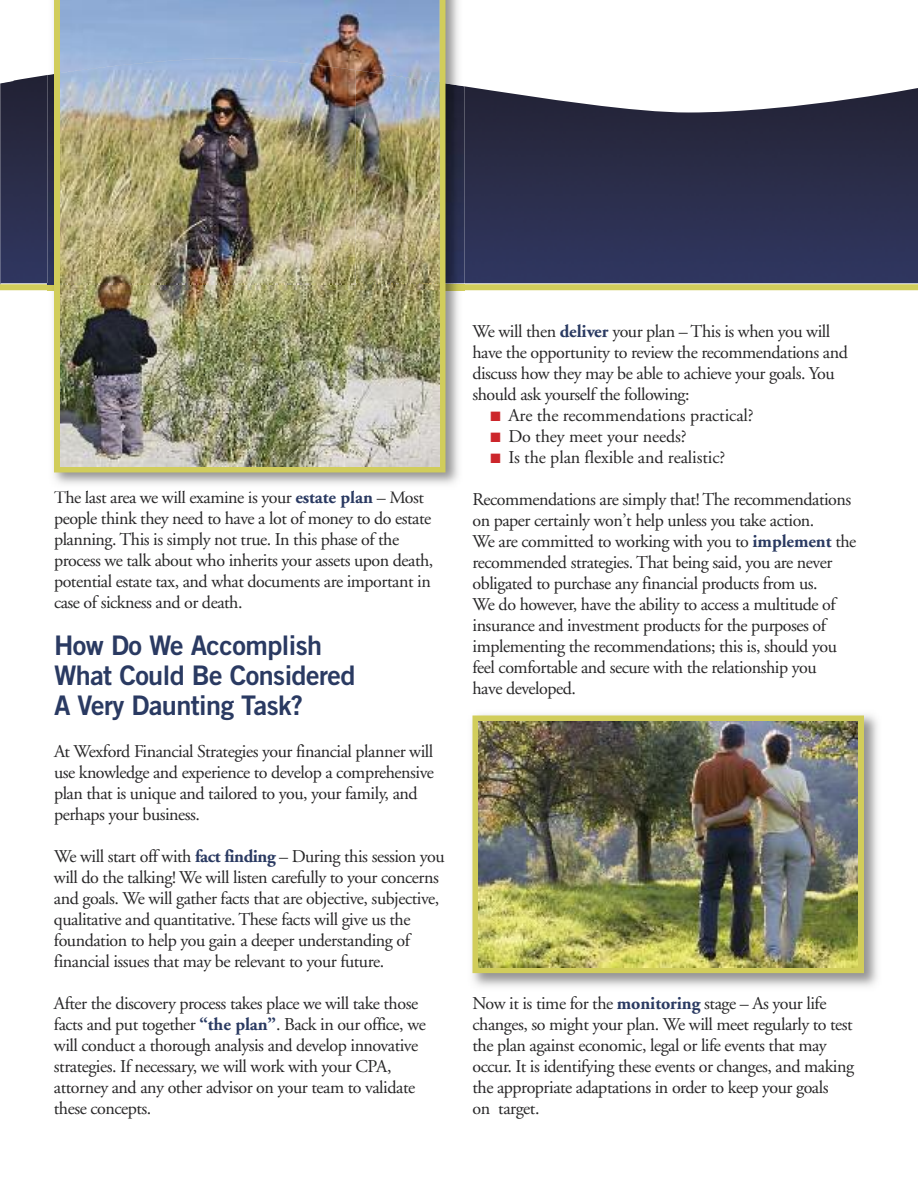
<style>
.page{position:relative;width:918px;height:1188px;background:#fff}
.page>*{position:absolute;margin:0;border:0;box-sizing:border-box;transform-origin:0 0}
.t1{font:27px/30px "Trade Gothic Bold Two";letter-spacing:-.02em;color:#2a3a62}
.t2{font:18px/21px "Adobe Garamond";letter-spacing:-.025em;color:#272627}
.t3{font:18px "Adobe Garamond";letter-spacing:-.005em;color:#272627}
.s1{font-weight:700;color:#2a3a62}
.s2{color:#cc262b}
</style>
<div class="page">
<img style="left:0;top:112px;width:918px;height:172px">
<img style="left:472px;top:714px;width:406px;height:273px">
<div style="left:472px;top:716px;width:392px;height:257px;border:6px solid #d1cd5b"></div>
<img style="left:478px;top:722px;width:380px;height:245px">
<svg style="left:0;top:75px;width:918px;height:37px"></svg>
<img style="left:48px;top:290px;width:417px;height:202px">
<img style="left:446px;top:86px;width:19px;height:204px">
<svg style="left:48px;top:283px;width:6px;height:7px"></svg>
<img style="left:48px;top:75px;width:6px;height:208px">
<img style="left:54px;top:491px;width:53px;height:1px">
<img style="left:446px;top:0;width:19px;height:86px">
<img style="left:48px;top:0;width:6px;height:75px">
<svg style="left:54px;top:0;width:392px;height:472px;background:#cdc95f"></svg>
<img style="left:60px;top:283px;width:380px;height:183px">
<img style="left:356px;top:83px;width:84px;height:200px">
<img style="left:60px;top:83px;width:296px;height:200px">
<img style="left:60px;top:0;width:380px;height:83px">
<p class="t2" style="left:54px;top:489px;width:381px">The last area we will examine is your <span class="s1">estate plan</span> – Most people think they need to have a lot of money to do estate planning. This is simply not true. In this phase of the process we talk about who inherits your assets upon death, potential estate tax, and what documents are important in case of sickness and or death.</p>
<h1 class="t1" style="left:54px;top:632px;width:303px">How Do We Accomplish<br>What Could Be Considered<br>A Very Daunting Task?</h1>
<p class="t2" style="left:54px;top:742px;width:382px">At Wexford Financial Strategies your financial planner will use knowledge and experience to develop a comprehensive plan that is unique and tailored to you, your family, and perhaps your business.</p>
<p class="t2" style="left:54px;top:847px;width:392px">We will start off with <span class="s1">fact finding</span> – During this session you will do the talking! We will listen carefully to your concerns and goals. We will gather facts that are objective, subjective, qualitative and quantitative. These facts will give us the foundation to help you gain a deeper understanding of financial issues that may be relevant to your future.</p>
<p class="t2" style="left:54px;top:994px;width:373px">After the discovery process takes place we will take those facts and put together <span class="s1">“the plan”</span>. Back in our office, we will conduct a thorough analysis and develop innovative strategies. If necessary, we will work with your CPA, attorney and any other advisor on your team to validate these concepts.</p>
<p class="t2" style="left:472px;top:322px;width:377px">We will then <span class="s1">deliver</span> your plan – This is when you will have the opportunity to review the recommendations and discuss how they may be able to achieve your goals. You should ask yourself the following:</p>
<p class="t3" style="left:490px;top:408px;width:265px"><span class="s2">■</span> Are the recommendations practical?</p>
<p class="t3" style="left:490px;top:429px;width:198px"><span class="s2">■</span> Do they meet your needs?</p>
<p class="t3" style="left:490px;top:450px;width:236px"><span class="s2">■</span> Is the plan flexible and realistic?</p>
<p class="t2" style="left:473px;top:490px;width:385px">Recommendations are simply that! The recommendations on paper certainly won’t help unless you take action.<br>We are committed to working with you to <span class="s1">implement</span> the recommended strategies. That being said, you are never obligated to purchase any financial products from us.<br>We do however, have the ability to access a multitude of insurance and investment products for the purposes of implementing the recommendations; this is, should you feel comfortable and secure with the relationship you<br>have developed.</p>
<p class="t2" style="left:473px;top:994px;width:383px">Now it is time for the <span class="s1">monitoring</span> stage – As your life changes, so might your plan. We will meet regularly to test the plan against economic, legal or life events that may occur. It is identifying these events or changes, and making the appropriate adaptations in order to keep your goals<br>on target.</p>
</div>
